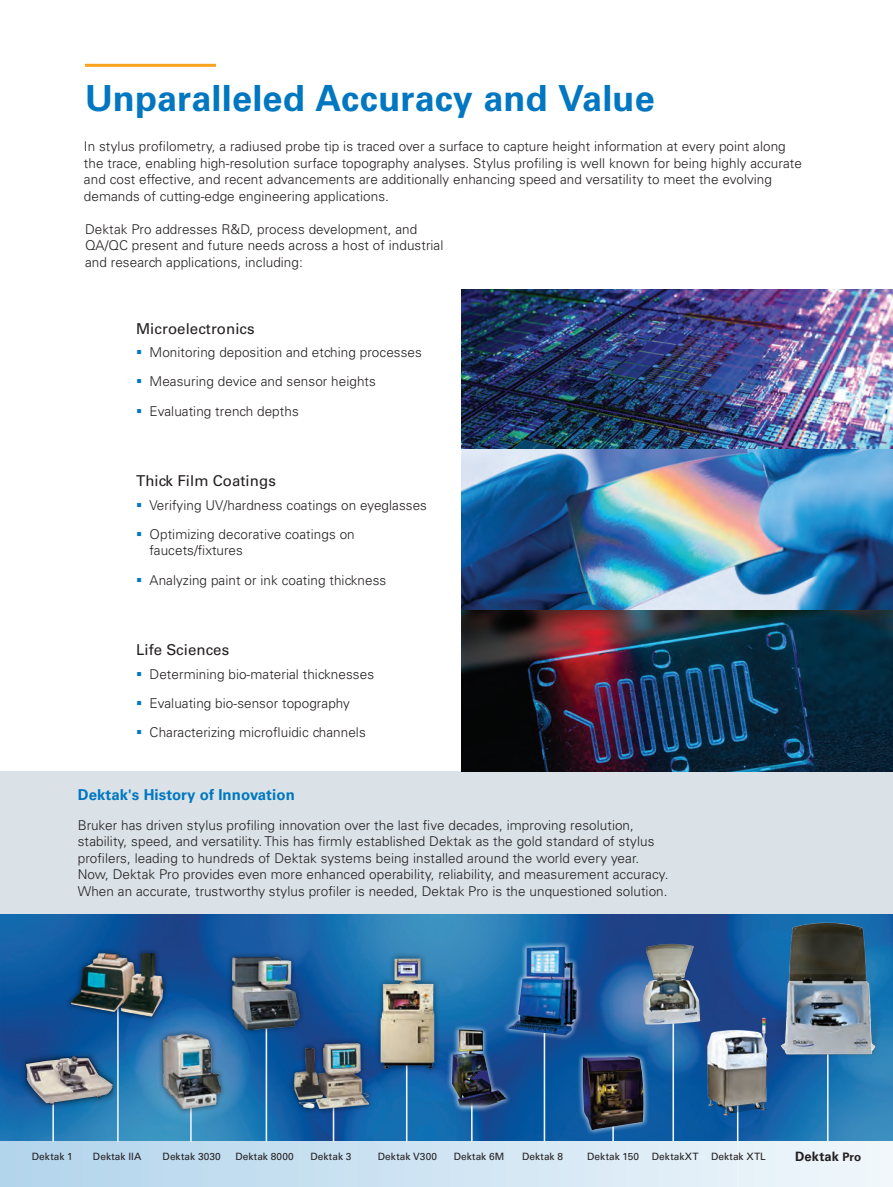
<style>
.page{position:relative;width:893px;height:1187px;background:#fff}
.page>*{position:absolute;margin:0;border:0;box-sizing:border-box;transform-origin:0 0}
.Headline{font:700 36px "Univers LT Std";letter-spacing:.005em;color:#0077c0}
._2nd_Subhead{font:15px "Univers LT Std";letter-spacing:.005em;color:#231f20}
.Subhead{font:700 15px "Univers LT Std";letter-spacing:.005em;color:#0077c0}
.Body_Copy_9_11{font:300 13.5px/16.5px "Univers LT Std";letter-spacing:.005em;color:#231f20}
.t1{font:700 12.9px "Univers LT Std";letter-spacing:.005em;color:#231f20}
.t2{font:10.05px "Univers LT Std";letter-spacing:.01em;color:#231f20}
.s1{font-size:11.7px}
</style>
<div class="page">
<div style="left:0;top:771px;width:893px;height:415px;background:#dae2e7"></div>
<img style="left:1px;top:914px;width:892px;height:227px">
<div style="left:0;top:1141px;width:893px;height:45px;background:linear-gradient(to right,#b2d4ec,#f0f7fb)"></div>
<hr style="left:52px;top:1093px;width:2px;height:48px;background:#eff4fa">
<hr style="left:117px;top:996px;width:2px;height:145px;background:#eff4fa">
<hr style="left:190px;top:1043px;width:2px;height:98px;background:#eff4fa">
<hr style="left:266px;top:1016px;width:1px;height:125px;background:#eff4fa">
<hr style="left:333px;top:1059px;width:1px;height:82px;background:#eff4fa">
<hr style="left:406px;top:1054px;width:1px;height:87px;background:#eff4fa">
<hr style="left:471px;top:1054px;width:2px;height:87px;background:#eff4fa">
<hr style="left:544px;top:1016px;width:1px;height:125px;background:#eff4fa">
<hr style="left:612px;top:1067px;width:2px;height:74px;background:#eff4fa">
<hr style="left:672px;top:1016px;width:2px;height:125px;background:#eff4fa">
<hr style="left:737px;top:1095px;width:1px;height:91px;background:#eff4fa">
<hr style="left:827px;top:1029px;width:2px;height:112px;background:#eff4fa">
<div style="left:65px;top:947px;width:105px;height:75px;background:#231f20;opacity:.5"></div>
<img style="left:71px;top:953px;width:93px;height:63px">
<div style="left:20px;top:1050px;width:99px;height:60px;background:#231f20;opacity:.3"></div>
<img style="left:26px;top:1056px;width:87px;height:48px">
<div style="left:158px;top:1028px;width:69px;height:86px;background:#231f20;opacity:.5"></div>
<img style="left:164px;top:1034px;width:57px;height:74px">
<div style="left:289px;top:1037px;width:85px;height:77px;background:#231f20;opacity:.5"></div>
<img style="left:294px;top:1043px;width:74px;height:65px">
<div style="left:374px;top:951px;width:66px;height:123px;background:#231f20;opacity:.5"></div>
<img style="left:368px;top:954px;width:79px;height:117px">
<div style="left:446px;top:1023px;width:66px;height:89px;background:#fff;opacity:.7"></div>
<img style="left:452px;top:1029px;width:54px;height:78px">
<div style="left:577px;top:1050px;width:72px;height:85px;background:#fff;opacity:.7"></div>
<img style="left:583px;top:1056px;width:60px;height:73px">
<div style="left:226px;top:951px;width:79px;height:83px;background:#231f20;opacity:.5"></div>
<img style="left:232px;top:957px;width:67px;height:72px">
<div style="left:503px;top:940px;width:80px;height:101px;background:#fff;opacity:.7"></div>
<img style="left:508px;top:946px;width:69px;height:89px">
<img style="left:643px;top:943px;width:58px;height:81px">
<img style="left:699px;top:1013px;width:69px;height:105px">
<img style="left:716px;top:917px;width:177px;height:145px">
<img style="left:0;top:671px;width:1px;height:515px">
<img style="left:461px;top:289px;width:432px;height:482px">
<hr style="left:85px;top:64px;width:131px;height:3px;background:#f9a21c">
<p class="Headline" style="left:85px;top:77px;width:571px">Unparalleled Accuracy and Value</p>
<p class="Body_Copy_9_11" style="left:84px;top:138px;width:719px">In stylus profilometry, a radiused probe tip is traced over a surface to capture height information at every point along the trace, enabling high-resolution surface topography analyses. Stylus profiling is well known for being highly accurate and cost effective, and recent advancements are additionally enhancing speed and versatility to meet the evolving demands of cutting-edge engineering applications.</p>
<p class="Body_Copy_9_11" style="left:85px;top:221px;width:360px">Dektak Pro addresses R&amp;D, process development, and<br>QA/QC present and future needs across a host of industrial and research applications, including:</p>
<p class="_2nd_Subhead" style="left:136px;top:319px;width:120px">Microelectronics</p>
<p class="Body_Copy_9_11" style="left:150px;top:344px;width:274px">Monitoring deposition and etching processes</p>
<p class="Body_Copy_9_11" style="left:150px;top:373px;width:228px">Measuring device and sensor heights</p>
<p class="Body_Copy_9_11" style="left:150px;top:402px;width:151px">Evaluating trench depths</p>
<p class="_2nd_Subhead" style="left:136px;top:472px;width:141px">Thick Film Coatings</p>
<p class="Body_Copy_9_11" style="left:150px;top:496px;width:279px">Verifying UV/hardness coatings on eyeglasses</p>
<p class="Body_Copy_9_11" style="left:150px;top:526px;width:207px">Optimizing decorative coatings on faucets/fixtures</p>
<p class="Body_Copy_9_11" style="left:150px;top:571px;width:238px">Analyzing paint or ink coating thickness</p>
<p class="_2nd_Subhead" style="left:136px;top:641px;width:95px">Life Sciences</p>
<p class="Body_Copy_9_11" style="left:150px;top:665px;width:226px">Determining bio-material thicknesses</p>
<p class="Body_Copy_9_11" style="left:150px;top:695px;width:202px">Evaluating bio-sensor topography</p>
<p class="Body_Copy_9_11" style="left:150px;top:724px;width:218px">Characterizing microfluidic channels</p>
<p class="Subhead" style="left:78px;top:786px;width:219px">Dektak's History of Innovation</p>
<p class="Body_Copy_9_11" style="left:78px;top:816px;width:592px">Bruker has driven stylus profiling innovation over the last five decades, improving resolution, stability, speed, and versatility. This has firmly established Dektak as the gold standard of stylus profilers, leading to hundreds of Dektak systems being installed around the world every year.<br>Now, Dektak Pro provides even more enhanced operability, reliability, and measurement accuracy.<br>When an accurate, trustworthy stylus profiler is needed, Dektak Pro is the unquestioned solution.</p>
<p class="t2" style="left:32px;top:1150px;width:42px">Dektak 1</p>
<p class="t2" style="left:93px;top:1150px;width:50px">Dektak IIA</p>
<p class="t2" style="left:163px;top:1150px;width:60px">Dektak 3030</p>
<p class="t2" style="left:235px;top:1150px;width:60px">Dektak 8000</p>
<p class="t2" style="left:310px;top:1150px;width:42px">Dektak 3</p>
<p class="t2" style="left:378px;top:1150px;width:61px">Dektak V300</p>
<p class="t2" style="left:454px;top:1150px;width:52px">Dektak 6M</p>
<p class="t2" style="left:522px;top:1150px;width:42px">Dektak 8</p>
<p class="t2" style="left:587px;top:1150px;width:53px">Dektak 150</p>
<p class="t2" style="left:652px;top:1150px;width:115px">DektakXT Dektak XTL</p>
<p class="t1" style="left:795px;top:1148px;width:68px">Dektak <span class="s1">Pro</span></p>
</div>
